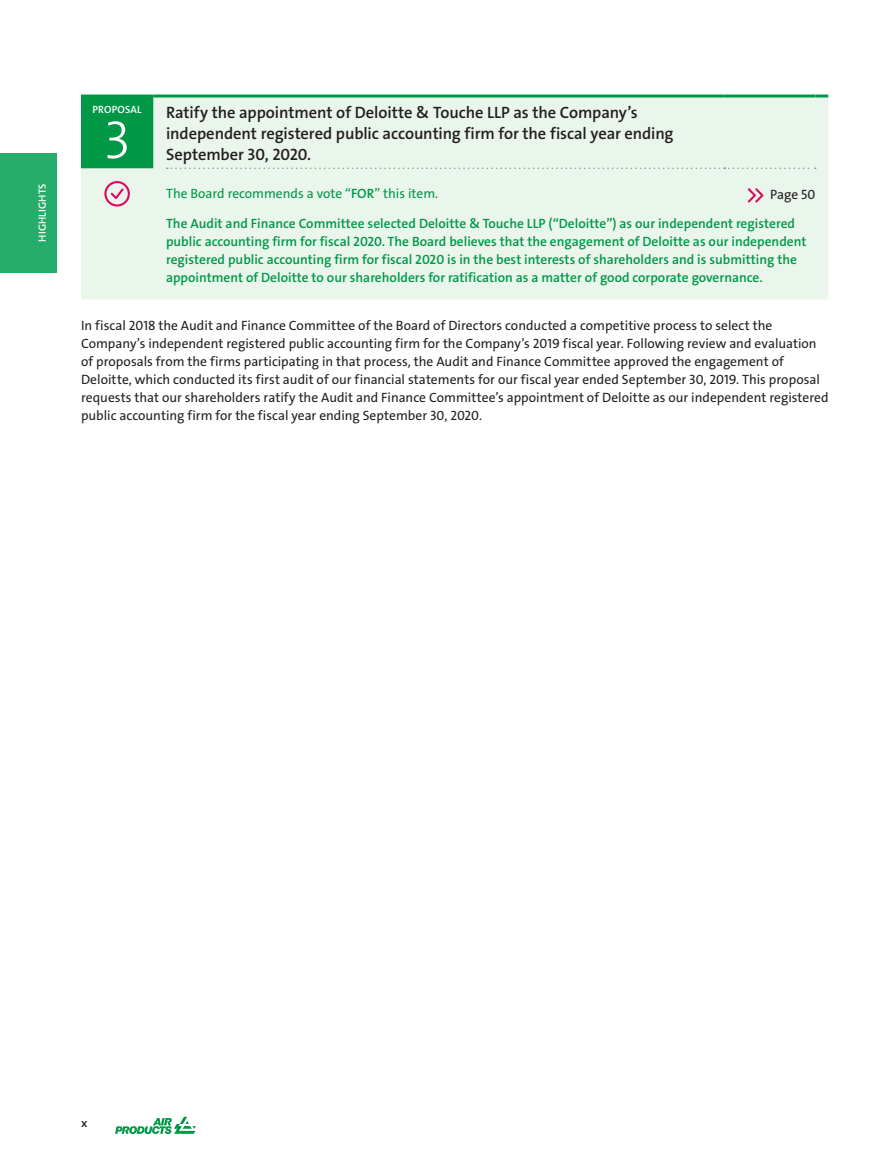
<style>
.page{position:relative;width:891px;height:1161px;background:#fff}
.page>*{position:absolute;margin:0;border:0;box-sizing:border-box;transform-origin:0 0}
.t1{font:300 54px "The Sans LF";color:#fff}
.t2{font:600 16.5px/21px "The Sans LF";letter-spacing:-.005em;color:#231f20}
.t3{font:13.5px/18px "The Sans LF";color:#231f20}
.t4{font:600 13.5px/18px "The Sans LF";color:#009847}
.t5{font:13.5px "The Sans LF";color:#009847}
.t6{font:600 12px "The Sans LF";color:#231f20}
.t7{font:600 10.5px "The Sans LF";letter-spacing:.015em;color:#fff}
.s1{font-weight:600}
</style>
<div class="page">
<svg style="left:115px;top:1117px;width:81px;height:17px"></svg>
<div style="left:81px;top:98px;width:747px;height:201px;background:#eaf5ec"></div>
<svg style="left:81px;top:94px;width:72px;height:4px"></svg>
<svg style="left:153px;top:94px;width:13px;height:4px"></svg>
<svg style="left:166px;top:94px;width:558px;height:4px;background:#3cb072"></svg>
<svg style="left:724px;top:94px;width:92px;height:4px"></svg>
<svg style="left:816px;top:94px;width:12px;height:4px"></svg>
<svg style="left:167px;top:168px;width:649px;height:1px"></svg>
<svg style="left:104px;top:181px;width:26px;height:26px"></svg>
<svg style="left:748px;top:188px;width:15px;height:15px"></svg>
<div style="left:0;top:153px;width:56px;height:119px;background:#27ad6a"></div>
<p class="t7" style="left:36px;top:242px;width:60px;rotate:-90deg">HIGHLIGHTS</p>
<p class="t2" style="left:166px;top:102px;width:509px">Ratify the appointment of Deloitte &amp; Touche LLP as the Company’s independent registered public accounting firm for the fiscal year ending<br>September 30, 2020.</p>
<p class="t5" style="left:166px;top:185px;width:274px">The Board recommends a vote “<span class="s1">FOR</span>” this item.</p>
<p class="t3" style="left:770px;top:186px;width:47px">Page 50</p>
<p class="t4" style="left:166px;top:215px;width:642px">The Audit and Finance Committee selected Deloitte &amp; Touche LLP (“Deloitte”) as our independent registered public accounting firm for fiscal 2020. The Board believes that the engagement of Deloitte as our independent registered public accounting firm for fiscal 2020 is in the best interests of shareholders and is submitting the appointment of Deloitte to our shareholders for ratification as a matter of good corporate governance.</p>
<p class="t3" style="left:81px;top:317px;width:749px">In fiscal 2018 the Audit and Finance Committee of the Board of Directors conducted a competitive process to select the Company’s independent registered public accounting firm for the Company’s 2019 fiscal year. Following review and evaluation of proposals from the firms participating in that process, the Audit and Finance Committee approved the engagement of Deloitte, which conducted its first audit of our financial statements for our fiscal year ended September 30, 2019. This proposal requests that our shareholders ratify the Audit and Finance Committee’s appointment of Deloitte as our independent registered public accounting firm for the fiscal year ending September 30, 2020.</p>
<p class="t7" style="left:92px;top:103px;width:51px">PROPOSAL</p>
<h1 class="t1" style="left:104px;top:105px;width:28px">3</h1>
<p class="t6" style="left:81px;top:1115px;width:8px">x</p>
</div>
